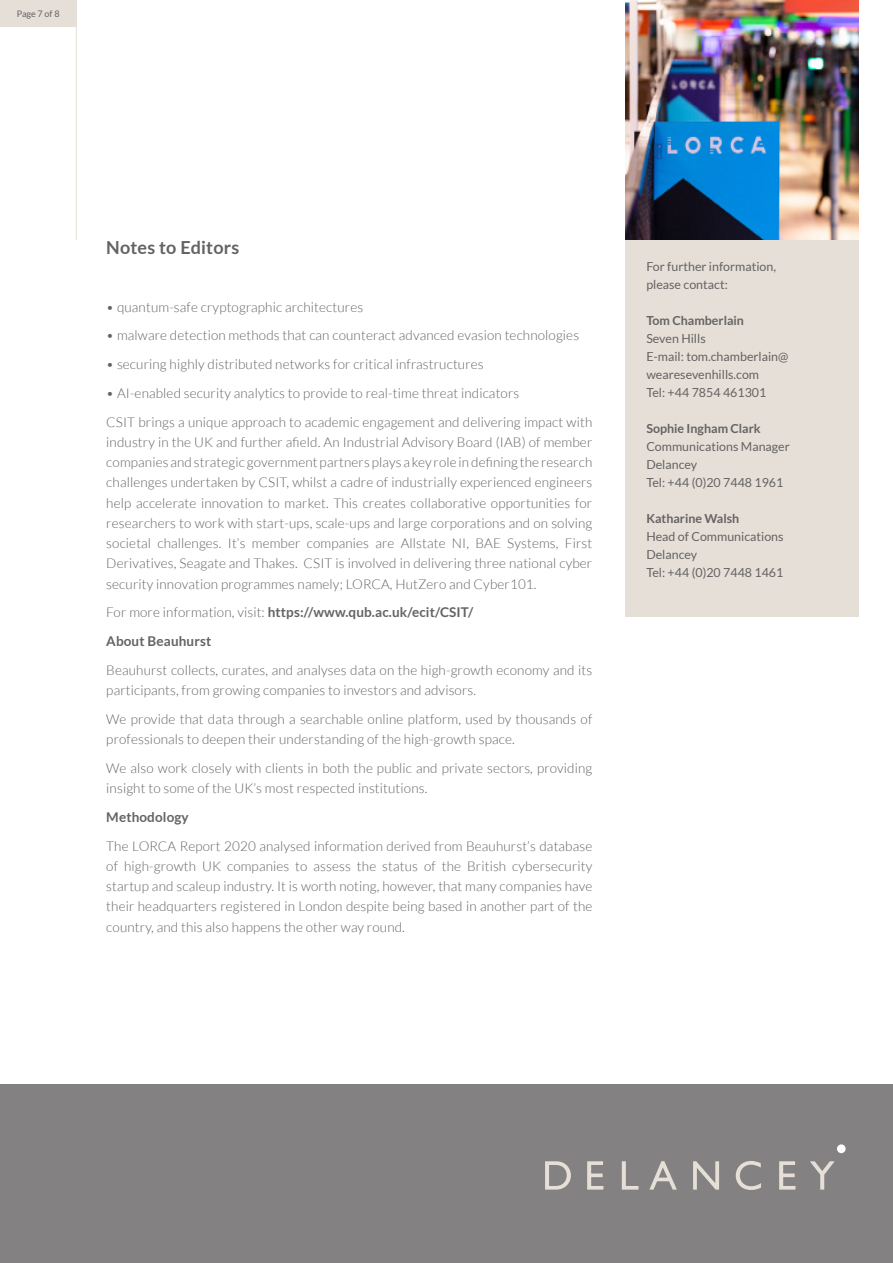
<style>
.page{position:relative;width:893px;height:1263px;background:#fff}
.page>*{position:absolute;margin:0;border:0;box-sizing:border-box;transform-origin:0 0}
.t1{font:700 18px "Lato";letter-spacing:.01em;color:#646263}
.t2{font:300 13.5px/20.2px "Lato";letter-spacing:.01em;color:#646263}
.t3{font:700 13.5px "Lato";letter-spacing:.01em;color:#646263}
.t4{font:12.45px/18px "Lato";color:#646263}
.t5{font:700 12.45px "Lato";color:#646263}
.t6{font:9px "Lato";color:#646263}
.s1{font-weight:300}
</style>
<div class="page">
<div style="left:0;top:1084px;width:893px;height:179px;background:#838182"></div>
<div style="left:837px;top:1144px;width:9px;height:9px;background:#fff;border-radius:50%"></div>
<svg style="left:545px;top:1161px;width:26px;height:28px"></svg>
<svg style="left:587px;top:1161px;width:16px;height:28px"></svg>
<svg style="left:622px;top:1161px;width:16px;height:28px"></svg>
<svg style="left:649px;top:1161px;width:28px;height:28px"></svg>
<svg style="left:693px;top:1161px;width:26px;height:28px"></svg>
<svg style="left:736px;top:1161px;width:25px;height:29px"></svg>
<svg style="left:779px;top:1161px;width:16px;height:28px"></svg>
<svg style="left:810px;top:1161px;width:25px;height:28px"></svg>
<div style="left:0;top:0;width:76px;height:27px;background:#e5dfd7"></div>
<hr style="left:76px;top:0;width:1px;height:240px;background:#e5dfd7">
<div style="left:625px;top:239px;width:234px;height:378px;background:#e5dfd7"></div>
<img style="left:625px;top:1px;width:234px;height:239px">
<p class="t6" style="left:17px;top:9px;width:44px">Page 7 of 8</p>
<p class="t1" style="left:106px;top:237px;width:134px">Notes to Editors</p>
<p class="t2" style="left:106px;top:297px;width:258px">• quantum-safe cryptographic architectures</p>
<p class="t2" style="left:106px;top:325px;width:474px">• malware detection methods that can counteract advanced evasion technologies</p>
<p class="t2" style="left:106px;top:354px;width:379px">• securing highly distributed networks for critical infrastructures</p>
<p class="t2" style="left:106px;top:383px;width:415px">• AI-enabled security analytics to provide to real-time threat indicators</p>
<p class="t2" style="left:106px;top:412px;width:488px;text-align:justify">CSIT brings a unique approach to academic engagement and delivering impact with industry in the UK and further afield. An Industrial Advisory Board (IAB) of member companies and strategic government partners plays a key role in defining the research challenges undertaken by CSIT, whilst a cadre of industrially experienced engineers help accelerate innovation to market. This creates collaborative opportunities for researchers to work with start-ups, scale-ups and large corporations and on solving societal challenges. It’s member companies are Allstate NI, BAE Systems, First Derivatives, Seagate and Thakes. CSIT is involved in delivering three national cyber security innovation programmes namely; LORCA, HutZero and Cyber101.</p>
<p class="t3" style="left:106px;top:605px;width:369px"><span class="s1">For more information, visit:</span> https://www.qub.ac.uk/ecit/CSIT/</p>
<p class="t3" style="left:106px;top:633px;width:107px">About Beauhurst</p>
<p class="t2" style="left:106px;top:660px;width:487px">Beauhurst collects, curates, and analyses data on the high-growth economy and its participants, from growing companies to investors and advisors.</p>
<p class="t2" style="left:106px;top:709px;width:488px">We provide that data through a searchable online platform, used by thousands of professionals to deepen their understanding of the high-growth space.</p>
<p class="t2" style="left:106px;top:758px;width:488px">We also work closely with clients in both the public and private sectors, providing insight to some of the UK’s most respected institutions.</p>
<p class="t3" style="left:106px;top:809px;width:84px">Methodology</p>
<p class="t2" style="left:106px;top:836px;width:488px;text-align:justify">The LORCA Report 2020 analysed information derived from Beauhurst’s database of high-growth UK companies to assess the status of the British cybersecurity startup and scaleup industry. It is worth noting, however, that many companies have their headquarters registered in London despite being based in another part of the country, and this also happens the other way round.</p>
<p class="t4" style="left:646px;top:257px;width:131px">For further information, please contact:</p>
<p class="t5" style="left:646px;top:313px;width:99px">Tom Chamberlain</p>
<p class="t4" style="left:646px;top:329px;width:61px">Seven Hills</p>
<p class="t4" style="left:646px;top:347px;width:144px">E-mail: tom.chamberlain@ wearesevenhills.com</p>
<p class="t4" style="left:646px;top:383px;width:121px">Tel: +44 7854 461301</p>
<p class="t5" style="left:646px;top:421px;width:116px">Sophie Ingham Clark</p>
<p class="t4" style="left:646px;top:437px;width:145px">Communications Manager</p>
<p class="t4" style="left:646px;top:455px;width:52px">Delancey</p>
<p class="t4" style="left:646px;top:473px;width:139px">Tel: +44 (0)20 7448 1961</p>
<p class="t5" style="left:646px;top:511px;width:94px">Katharine Walsh</p>
<p class="t4" style="left:646px;top:527px;width:139px">Head of Communications</p>
<p class="t4" style="left:646px;top:545px;width:52px">Delancey</p>
<p class="t4" style="left:646px;top:563px;width:139px">Tel: +44 (0)20 7448 1461</p>
</div>
